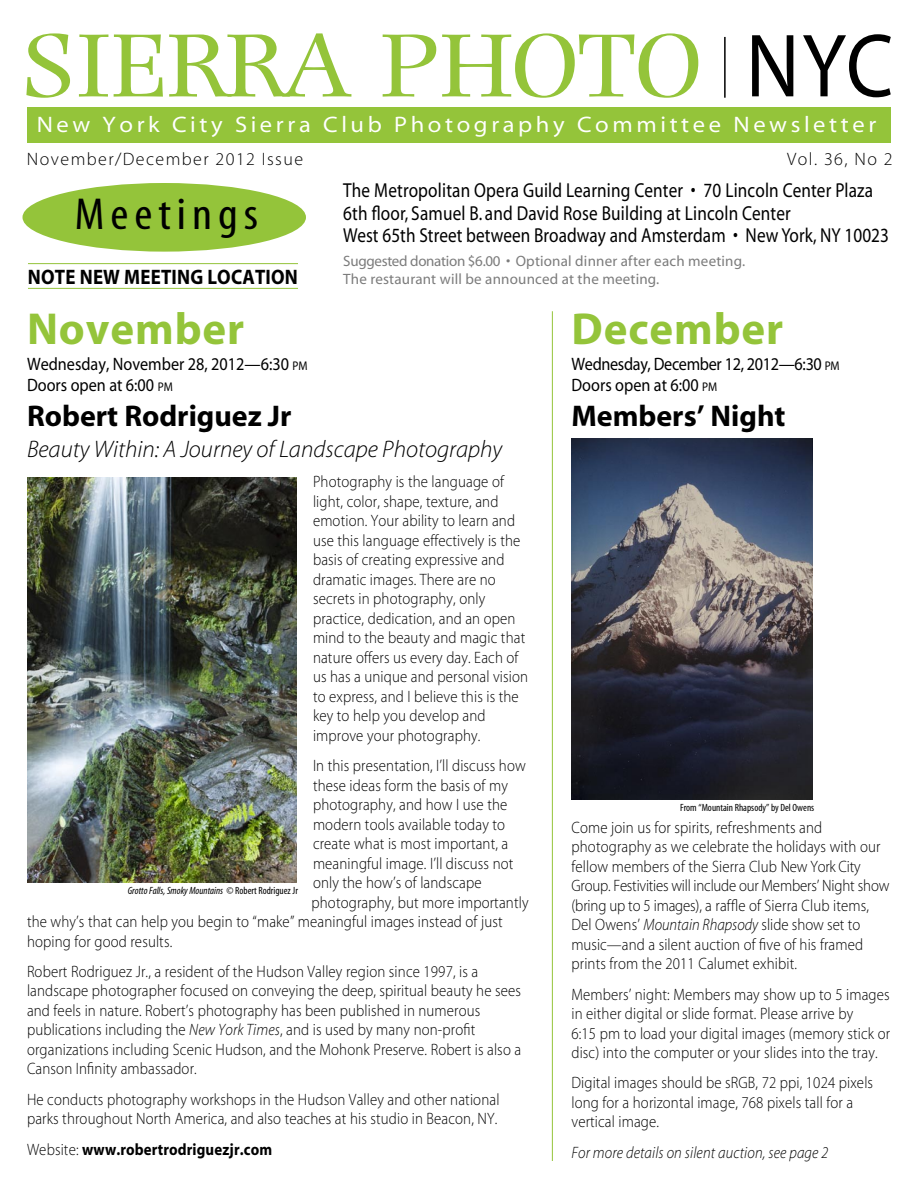
<style>
.page{position:relative;width:918px;height:1188px;background:#fff}
.page>*{position:absolute;margin:0;border:0;box-sizing:border-box;transform-origin:0 0}
.t1{font:93.6px "Photina";letter-spacing:-.02em;color:#94c43a;scale:1.1 1}
.Month{font:45px "Myriad MM 700 600";letter-spacing:.02em;color:#94c43a}
.t2{font:45px "Myriad MM 400 300";letter-spacing:.12em;color:#000;scale:1.1 1}
.Speaker_name{font:30px "Myriad MM 700 600";color:#000}
.Show_title{font:24px "Myriad MM It 215 600";color:#000}
.t3{font:22.5px "Myriad MM 400 700";letter-spacing:.16em;color:#fff}
.Subhead_1{font:21px "Myriad MM 700 600";letter-spacing:.01em;color:#000;scale:.9 1}
.t4{font:20.25px/22.5px "Myriad";letter-spacing:.01em;color:#000;scale:.85 1}
.Meeting_Date{font:18px/21px "Myriad MM 400 600";color:#000;scale:.9 1}
.Meeting_Date-2{font:18px/21px "Myriad MM 400 600";letter-spacing:-.02em;color:#000;scale:.9 1}
.t5{font:18px "Myriad MM 215 600";letter-spacing:.08em;color:#000}
.Body_copy{font:16.5px/19.5px "Myriad MM 215 600";letter-spacing:.01em;color:#000;scale:.9 1}
.Body_copy-2{font:16.5px "Myriad MM It 215 600";letter-spacing:.01em;color:#000;scale:.9 1}
.Body_copy-3{font:16.5px "Myriad MM 700 600";letter-spacing:.01em;color:#000;scale:.9 1}
.t6{font:15px/18px "Myriad";letter-spacing:.015em;color:#7c7c7c}
.Credit_line{font:10.5px "Myriad MM It 400 300";color:#000}
.Credit_line-2{font:10.5px "Myriad MM 400 300";color:#000}
.s1{font-family:"Myriad MM 400 600";font-size:90.6px;color:#000}
.s2{font-size:12.6px}
.s3{font-family:"Myriad MM It 215 600"}
.s4{font-family:"Myriad MM 215 600"}
.s5{font-family:"Myriad MM 400 300"}
</style>
<div class="page">
<div style="left:22px;top:183px;width:284px;height:69px;background:#94c43a;border-radius:50%"></div>
<img style="left:572px;top:439px;width:241px;height:361px">
<hr style="left:552px;top:311px;width:1px;height:850px;background:#94c43a">
<hr style="left:28px;top:263px;width:270px;height:1px;background:#94c43a">
<hr style="left:28px;top:288px;width:270px;height:1px;background:#94c43a">
<div style="left:27px;top:107px;width:864px;height:35px;background:#94c43a"></div>
<hr style="left:724px;top:37px;width:2px;height:61px;background:#000">
<img style="left:27px;top:477px;width:270px;height:405px">
<p class="t1" style="left:22px;top:12px;width:793px">SIERRA PHOTO <span class="s1">NYC</span></p>
<p class="t3" style="left:37px;top:113px;width:841px">New York City Sierra Club Photography Committee Newsletter</p>
<p class="t5" style="left:27px;top:150px;width:278px">November/December 2012 Issue</p>
<p class="t5" style="left:787px;top:150px;width:107px">Vol. 36, No 2</p>
<p class="t2" style="left:75px;top:192px;width:168px">Meetings</p>
<p class="Subhead_1" style="left:28px;top:266px;width:301px">NOTE NEW MEETING LOCATION</p>
<p class="t4" style="left:343px;top:180px;width:644px">The Metropolitan Opera Guild Learning Center • 70 Lincoln Center Plaza<br>6th floor, Samuel B. and David Rose Building at Lincoln Center<br>West 65th Street between Broadway and Amsterdam • New York, NY 10023</p>
<p class="t6" style="left:343px;top:253px;width:403px">Suggested donation $6.00 • Optional dinner after each meeting.<br>The restaurant will be announced at the meeting.</p>
<p class="Month" style="left:27px;top:307px;width:219px">November</p>
<p class="Meeting_Date" style="left:27px;top:354px;width:313px">Wednesday, November 28, 2012—6:30 <span class="s2">PM<br></span>Doors open at 6:00 <span class="s2">PM</span></p>
<p class="Speaker_name" style="left:27px;top:402px;width:266px">Robert Rodriguez Jr</p>
<p class="Show_title" style="left:27px;top:437px;width:477px">Beauty Within: A Journey of Landscape Photography</p>
<p class="Body_copy" style="left:313px;top:473px;width:241px">Photography is the language of light, color, shape, texture, and emotion. Your ability to learn and use this language effectively is the basis of creating expressive and dramatic images. There are no secrets in photography, only practice, dedication, and an open mind to the beauty and magic that nature offers us every day. Each of us has a unique and personal vision to express, and I believe this is the key to help you develop and improve your photography.</p>
<p class="Body_copy" style="left:313px;top:757px;width:238px">In this presentation, I’ll discuss how</p>
<p class="Body_copy" style="left:313px;top:776px;width:218px">these ideas form the basis of my</p>
<p class="Body_copy" style="left:313px;top:796px;width:218px">photography, and how I use the</p>
<p class="Body_copy" style="left:313px;top:815px;width:215px">modern tools available today to</p>
<p class="Body_copy" style="left:313px;top:835px;width:219px">create what is most important, a</p>
<p class="Body_copy" style="left:313px;top:854px;width:224px">meaningful image. I’ll discuss not</p>
<p class="Body_copy" style="left:313px;top:874px;width:189px">only the how’s of landscape</p>
<p class="Body_copy" style="left:312px;top:893px;width:243px">photography, but more importantly</p>
<p class="Body_copy" style="left:27px;top:913px;width:530px">the why’s that can help you begin to “make” meaningful images instead of just</p>
<p class="Body_copy" style="left:27px;top:932px;width:163px">hoping for good results.</p>
<p class="Body_copy" style="left:27px;top:963px;width:551px">Robert Rodriguez Jr., a resident of the Hudson Valley region since 1997, is a landscape photographer focused on conveying the deep, spiritual beauty he sees and feels in nature. Robert’s photography has been published in numerous publications including the <span class="s3">New York Times</span>, and is used by many non-profit organizations including Scenic Hudson, and the Mohonk Preserve. Robert is also a Canson Infinity ambassador.</p>
<p class="Body_copy" style="left:27px;top:1090px;width:526px">He conducts photography workshops in the Hudson Valley and other national parks throughout North America, and also teaches at his studio in Beacon, NY.</p>
<p class="Body_copy-3" style="left:27px;top:1141px;width:274px"><span class="s4">Website:</span> www.robertrodriguezjr.com</p>
<p class="Credit_line" style="left:128px;top:886px;width:172px">Grotto Falls, Smoky Mountains <span class="s5">© Robert Rodriguez Jr</span></p>
<p class="Month" style="left:572px;top:307px;width:213px">December</p>
<p class="Meeting_Date-2" style="left:572px;top:354px;width:299px">Wednesday, December 12, 2012—6:30 <span class="s2">PM<br></span>Doors open at 6:00 <span class="s2">PM</span></p>
<p class="Speaker_name" style="left:572px;top:402px;width:216px">Members’ Night</p>
<p class="Credit_line-2" style="left:680px;top:803px;width:136px">From “Mountain Rhapsody” by Del Owens</p>
<p class="Body_copy" style="left:571px;top:818px;width:355px">Come join us for spirits, refreshments and photography as we celebrate the holidays with our fellow members of the Sierra Club New York City Group. Festivities will include our Members’ Night show (bring up to 5 images), a raffle of Sierra Club items, Del Owens’ <span class="s3">Mountain Rhapsody</span> slide show set to music—and a silent auction of five of his framed prints from the 2011 Calumet exhibit.</p>
<p class="Body_copy" style="left:571px;top:985px;width:356px">Members’ night: Members may show up to 5 images in either digital or slide format. Please arrive by<br>6:15 pm to load your digital images (memory stick or disc) into the computer or your slides into the tray.</p>
<p class="Body_copy" style="left:571px;top:1074px;width:337px">Digital images should be sRGB, 72 ppi, 1024 pixels long for a horizontal image, 768 pixels tall for a vertical image.</p>
<p class="Body_copy-2" style="left:571px;top:1144px;width:287px">For more details on silent auction, see page 2</p>
</div>
